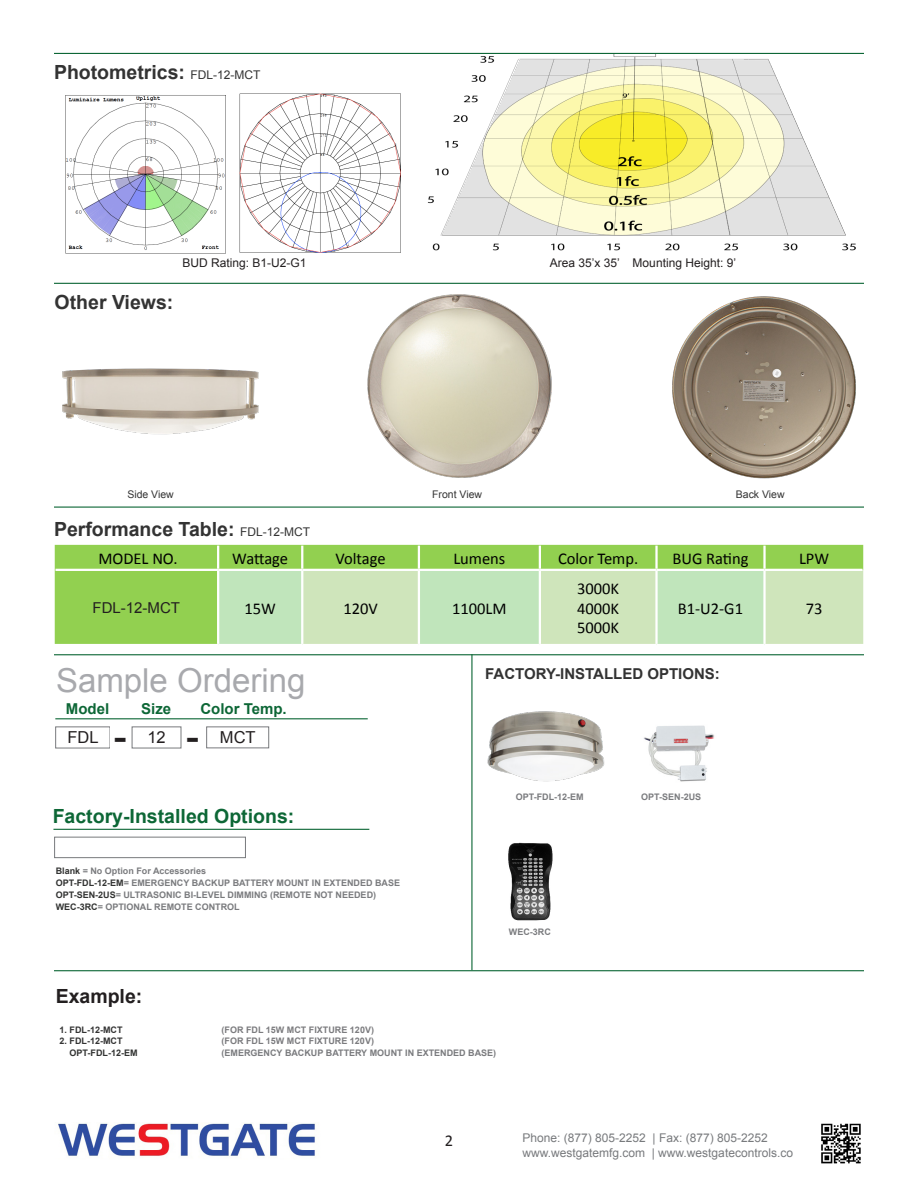
<style>
.page{position:relative;width:918px;height:1188px;background:#fff}
.page>*{position:absolute;margin:0;border:0;box-sizing:border-box;transform-origin:0 0}
.t1{font:33px "Arial";color:#a8a9ad}
.t2{font:700 28.5px "Verdana";color:#231f20}
.t3{font:700 19.5px "Arial";color:#333}
.t4{font:700 19.5px "Arial";color:#0d6736}
.t5{font:700 19.5px "Arial";color:#231f20}
.t6{font:16.5px "Calibri";color:#000}
.t7{font:16.5px "Arial";color:#231f20}
.t8{font:16.5px "Calibri";color:#231f20}
.t9{font:700 15px "Arial";color:#333}
.t10{font:700 15px "Arial";color:#0d6736}
.t11{font:15px "Arial";color:#231f20}
.t12{font:12px "Arial";color:#787a7d}
.t13{font:12px "Arial";color:#231f20}
.t14{font:10.5px "Arial";color:#333}
.t15{font:700 9px "Arial";color:#7a7b7e}
.t16{font:700 9px "Arial";color:#7b7b7e}
.t17{font:700 9px "Arial";color:#333}
.t18{font:700 9px "Arial";color:#323332}
.s1{font-weight:400;font-size:12px}
.s2{color:#323332}
</style>
<div class="page">
<hr style="left:54px;top:507px;width:810px;height:1px;background:#0d6736">
<hr style="left:54px;top:53px;width:810px;height:1px;background:#0d6736">
<hr style="left:54px;top:283px;width:810px;height:1px;background:#0d6736">
<div style="left:55px;top:545px;width:808px;height:99px;background:#92d050"></div>
<svg style="left:219px;top:571px;width:644px;height:73px;background:#c7e5bb"></svg>
<hr style="left:217px;top:546px;width:2px;height:23px;background:#fff">
<hr style="left:301px;top:546px;width:2px;height:23px;background:#fff">
<hr style="left:418px;top:546px;width:2px;height:23px;background:#fff">
<hr style="left:539px;top:546px;width:2px;height:23px;background:#fff">
<hr style="left:655px;top:546px;width:3px;height:23px;background:#fff">
<hr style="left:763px;top:546px;width:3px;height:23px;background:#fff">
<hr style="left:217px;top:571px;width:2px;height:73px;background:#fff">
<hr style="left:301px;top:571px;width:2px;height:73px;background:#fff">
<hr style="left:418px;top:571px;width:2px;height:73px;background:#fff">
<hr style="left:539px;top:571px;width:2px;height:73px;background:#fff">
<hr style="left:655px;top:571px;width:3px;height:73px;background:#fff">
<hr style="left:763px;top:571px;width:3px;height:73px;background:#fff">
<hr style="left:56px;top:569px;width:162px;height:2px;background:#fff">
<hr style="left:218px;top:569px;width:84px;height:2px;background:#fff">
<hr style="left:302px;top:569px;width:117px;height:2px;background:#fff">
<hr style="left:419px;top:569px;width:121px;height:2px;background:#fff">
<hr style="left:540px;top:569px;width:117px;height:2px;background:#fff">
<hr style="left:657px;top:569px;width:108px;height:2px;background:#fff">
<hr style="left:765px;top:569px;width:98px;height:2px;background:#fff">
<hr style="left:54px;top:654px;width:810px;height:1px;background:#0d6736">
<hr style="left:54px;top:970px;width:810px;height:1px;background:#0d6736">
<hr style="left:471px;top:654px;width:1px;height:316px;background:#0d6736">
<img style="left:65px;top:95px;width:161px;height:159px">
<img style="left:239px;top:93px;width:162px;height:160px">
<img style="left:428px;top:54px;width:428px;height:197px">
<hr style="left:53px;top:829px;width:316px;height:1px;background:#0d6736">
<div style="left:54px;top:837px;width:192px;height:21px;background:#fff;border:1px solid #787a7d"></div>
<img style="left:58px;top:1123px;width:257px;height:34px">
<img style="left:821px;top:1123px;width:40px;height:41px">
<div style="left:206px;top:727px;width:63px;height:21px;border:1px solid #787a7d"></div>
<hr style="left:55px;top:718px;width:313px;height:1px;background:#0d6736">
<img style="left:62px;top:368px;width:196px;height:67px">
<img style="left:367px;top:294px;width:185px;height:184px">
<img style="left:672px;top:296px;width:184px;height:183px">
<img style="left:487px;top:711px;width:118px;height:71px">
<img style="left:644px;top:725px;width:70px;height:57px">
<img style="left:508px;top:842px;width:45px;height:79px">
<p class="t3" style="left:54px;top:60px;width:208px">Photometrics: <span class="s1">FDL-12-MCT</span></p>
<p class="t3" style="left:55px;top:289px;width:120px">Other Views:</p>
<p class="t13" style="left:182px;top:255px;width:126px">BUD Rating: B1-U2-G1</p>
<p class="t13" style="left:550px;top:255px;width:188px">Area 35’x 35’ Mounting Height: 9’</p>
<p class="t14" style="left:127px;top:487px;width:48px">Side View</p>
<p class="t14" style="left:432px;top:488px;width:51px">Front View</p>
<p class="t14" style="left:736px;top:488px;width:50px">Back View</p>
<p class="t3" style="left:54px;top:516px;width:258px">Performance Table: <span class="s1">FDL-12-MCT</span></p>
<p class="t6" style="left:98px;top:548px;width:81px">MODEL NO.</p>
<p class="t6" style="left:232px;top:548px;width:57px">Wattage</p>
<p class="t6" style="left:335px;top:548px;width:52px">Voltage</p>
<p class="t6" style="left:453px;top:548px;width:54px">Lumens</p>
<p class="t6" style="left:558px;top:548px;width:82px">Color Temp.</p>
<p class="t6" style="left:672px;top:548px;width:78px">BUG Rating</p>
<p class="t6" style="left:799px;top:548px;width:32px">LPW</p>
<p class="t11" style="left:93px;top:598px;width:89px">FDL-12-MCT</p>
<p class="t6" style="left:245px;top:598px;width:33px">15W</p>
<p class="t6" style="left:343px;top:598px;width:36px">120V</p>
<p class="t6" style="left:452px;top:598px;width:56px">1100LM</p>
<p class="t6" style="left:577px;top:578px;width:44px">3000K</p>
<p class="t6" style="left:577px;top:598px;width:44px">4000K</p>
<p class="t6" style="left:577px;top:618px;width:44px">5000K</p>
<p class="t6" style="left:678px;top:598px;width:67px">B1-U2-G1</p>
<p class="t6" style="left:806px;top:598px;width:18px">73</p>
<p class="t1" style="left:56px;top:659px;width:251px">Sample Ordering</p>
<p class="t7" style="left:68px;top:727px;width:33px">FDL</p>
<p class="t7" style="left:147px;top:727px;width:20px">12</p>
<p class="t7" style="left:220px;top:727px;width:37px">MCT</p>
<p class="t10" style="left:141px;top:699px;width:32px">Size</p>
<p class="t10" style="left:200px;top:699px;width:88px">Color Temp.</p>
<p class="t10" style="left:66px;top:699px;width:45px">Model</p>
<p class="t2" style="left:114px;top:720px;width:15px">-</p>
<p class="t2" style="left:186px;top:720px;width:15px">-</p>
<p class="t4" style="left:53px;top:804px;width:243px">Factory-Installed Options:</p>
<p class="t15" style="left:56px;top:865px;width:152px"><span class="s2">Blank</span> = No Option For Accessories</p>
<p class="t15" style="left:56px;top:877px;width:346px"><span class="s2">OPT-FDL-12-EM</span>= EMERGENCY BACKUP BATTERY MOUNT IN EXTENDED BASE</p>
<p class="t15" style="left:56px;top:889px;width:322px"><span class="s2">OPT-SEN-2US</span>= ULTRASONIC BI-LEVEL DIMMING (REMOTE NOT NEEDED)</p>
<p class="t15" style="left:56px;top:901px;width:186px"><span class="s2">WEC-3RC</span>= OPTIONAL REMOTE CONTROL</p>
<p class="t9" style="left:485px;top:664px;width:236px">FACTORY-INSTALLED OPTIONS:</p>
<p class="t15" style="left:516px;top:791px;width:69px">OPT-FDL-12-EM</p>
<p class="t15" style="left:641px;top:791px;width:62px">OPT-SEN-2US</p>
<p class="t15" style="left:509px;top:926px;width:43px">WEC-3RC</p>
<p class="t5" style="left:56px;top:984px;width:88px">Example:</p>
<p class="t17" style="left:60px;top:1024px;width:65px">1. FDL-12-MCT</p>
<p class="t16" style="left:222px;top:1024px;width:154px">(FOR FDL 15W MCT FIXTURE 120V)</p>
<p class="t17" style="left:60px;top:1035px;width:65px">2. FDL-12-MCT</p>
<p class="t16" style="left:222px;top:1035px;width:154px">(FOR FDL 15W MCT FIXTURE 120V)</p>
<p class="t18" style="left:70px;top:1047px;width:69px">OPT-FDL-12-EM</p>
<p class="t15" style="left:222px;top:1047px;width:276px">(EMERGENCY BACKUP BATTERY MOUNT IN EXTENDED BASE)</p>
<p class="t8" style="left:445px;top:1130px;width:10px">2</p>
<p class="t12" style="left:522px;top:1130px;width:247px">Phone: (877) 805-2252 | Fax: (877) 805-2252</p>
<p class="t12" style="left:522px;top:1145px;width:272px">www.westgatemfg.com | www.westgatecontrols.co</p>
</div>
